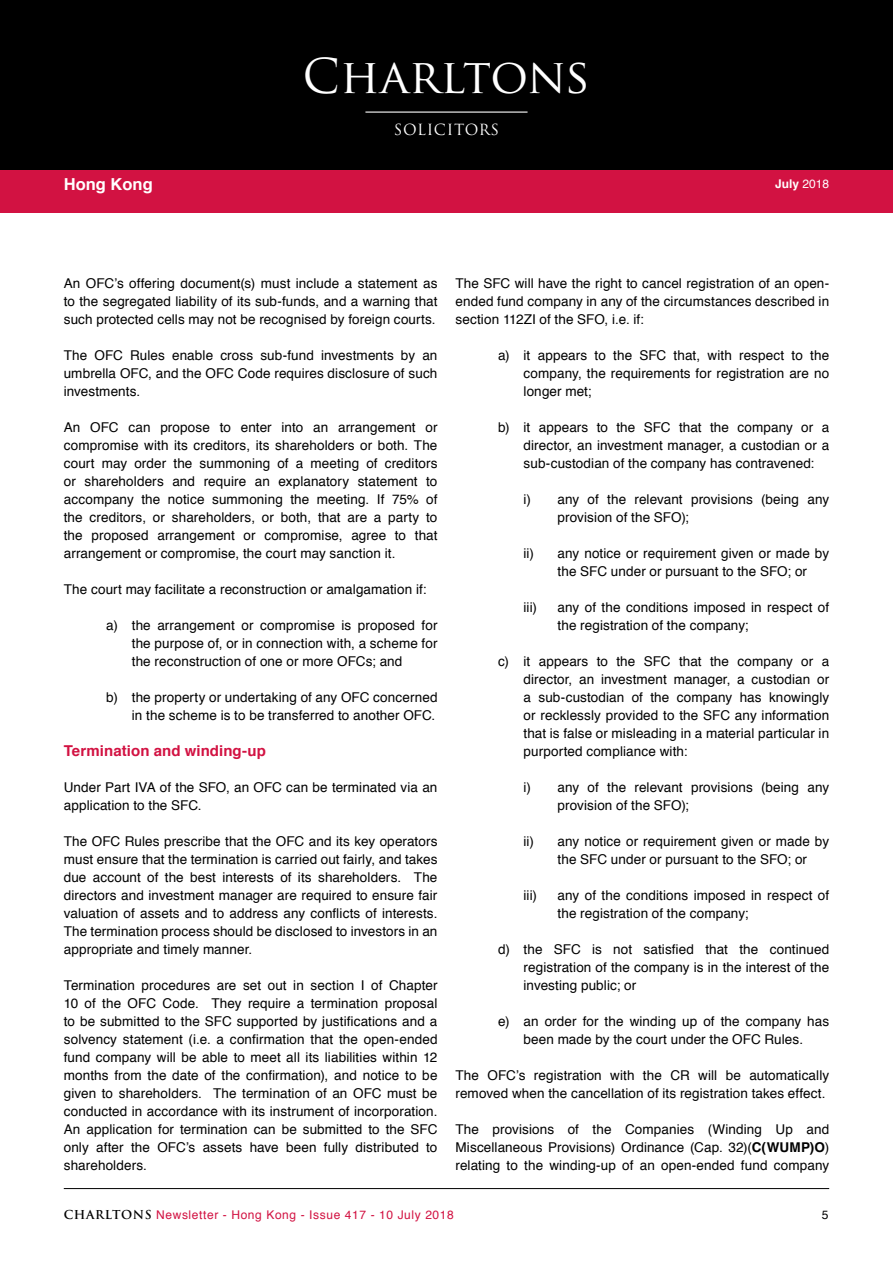
<style>
.page{position:relative;width:893px;height:1263px;background:#fff}
.page>*{position:absolute;margin:0;border:0;box-sizing:border-box;transform-origin:0 0}
.t1{font:46.8px "Trajan Pro";color:#fff}
.t2{font:700 16.5px "Helvetica";color:#fff}
.t3{font:700 15px "Helvetica";letter-spacing:.005em;color:#d21242}
.t4{font:15px "Trajan Pro";letter-spacing:.04em;color:#fff}
.t5{font:13.5px/18px "Helvetica";letter-spacing:.01em;color:#000;text-align:justify}
.t6{font:12px "Helvetica";letter-spacing:.05em;color:#d21242}
.t7{font:700 12px "Helvetica";color:#fff}
.t8{font:12px "Helvetica";color:#000}
.s1{font-weight:400}
.s2{font-weight:700}
.s3{font-family:"Trajan Pro";font-weight:700;color:#000}
</style>
<div class="page">
<div style="left:0;top:194px;width:893px;height:19px;background:#d21242"></div>
<hr style="left:64px;top:1188px;width:765px;height:1px;background:#000">
<div style="left:0;top:0;width:893px;height:170px;background:#000"></div>
<div style="left:0;top:170px;width:893px;height:32px;background:#d21242"></div>
<hr style="left:365px;top:112px;width:162px;height:1px;background:#fff">
<p class="t2" style="left:64px;top:171px;width:90px">Hong Kong</p>
<h1 class="t1" style="left:303px;top:47px;width:289px">Charltons</h1>
<p class="t4" style="left:394px;top:120px;width:107px">SOLICITORS</p>
<p class="t7" style="left:775px;top:174px;width:56px">July <span class="s1">2018</span></p>
<p class="t5" style="left:64px;top:275px;width:375px">An OFC’s offering document(s) must include a statement as to the segregated liability of its sub-funds, and a warning that such protected cells may not be recognised by foreign courts.</p>
<p class="t5" style="left:64px;top:347px;width:375px">The OFC Rules enable cross sub-fund investments by an umbrella OFC, and the OFC Code requires disclosure of such investments.</p>
<p class="t5" style="left:64px;top:419px;width:375px">An OFC can propose to enter into an arrangement or compromise with its creditors, its shareholders or both. The court may order the summoning of a meeting of creditors or shareholders and require an explanatory statement to accompany the notice summoning the meeting. If 75% of the creditors, or shareholders, or both, that are a party to the proposed arrangement or compromise, agree to that arrangement or compromise, the court may sanction it.</p>
<p class="t5" style="left:64px;top:581px;width:364px">The court may facilitate a reconstruction or amalgamation if:</p>
<p class="t5" style="left:132px;top:617px;width:307px;text-indent:-26px">a) the arrangement or compromise is proposed for the purpose of, or in connection with, a scheme for the reconstruction of one or more OFCs; and</p>
<p class="t5" style="left:106px;top:689px;width:333px;text-align:right">b) the property or undertaking of any OFC concerned in the scheme is to be transferred to another OFC.</p>
<p class="t3" style="left:64px;top:739px;width:204px">Termination and winding-up</p>
<p class="t5" style="left:64px;top:779px;width:375px">Under Part IVA of the SFO, an OFC can be terminated via an application to the SFC.</p>
<p class="t5" style="left:64px;top:833px;width:375px">The OFC Rules prescribe that the OFC and its key operators must ensure that the termination is carried out fairly, and takes due account of the best interests of its shareholders. The directors and investment manager are required to ensure fair valuation of assets and to address any conflicts of interests.<br>The termination process should be disclosed to investors in an appropriate and timely manner.</p>
<p class="t5" style="left:64px;top:977px;width:375px">Termination procedures are set out in section I of Chapter 10 of the OFC Code. They require a termination proposal to be submitted to the SFC supported by justifications and a solvency statement (i.e. a confirmation that the open-ended fund company will be able to meet all its liabilities within 12 months from the date of the confirmation), and notice to be given to shareholders. The termination of an OFC must be conducted in accordance with its instrument of incorporation.<br>An application for termination can be submitted to the SFC only after the OFC’s assets have been fully distributed to shareholders.</p>
<p class="t5" style="left:455px;top:275px;width:375px">The SFC will have the right to cancel registration of an open&shy;ended fund company in any of the circumstances described in section 112ZI of the SFO, i.e. if:</p>
<p class="t5" style="left:523px;top:347px;width:307px;text-indent:-26px">a) it appears to the SFC that, with respect to the company, the requirements for registration are no longer met;</p>
<p class="t5" style="left:523px;top:419px;width:307px;text-indent:-26px">b) it appears to the SFC that the company or a director, an investment manager, a custodian or a sub-custodian of the company has contravened:</p>
<p class="t5" style="left:558px;top:491px;width:273px;text-indent:-34px">i) any of the relevant provisions (being any provision of the SFO);</p>
<p class="t5" style="left:558px;top:545px;width:273px;text-indent:-34px">ii) any notice or requirement given or made by the SFC under or pursuant to the SFO; or</p>
<p class="t5" style="left:523px;top:599px;width:15px">iii)</p>
<p class="t5" style="left:558px;top:599px;width:273px">any of the conditions imposed in respect of the registration of the company;</p>
<p class="t5" style="left:523px;top:653px;width:307px;text-indent:-26px">c) it appears to the SFC that the company or a director, an investment manager, a custodian or a sub-custodian of the company has knowingly or recklessly provided to the SFC any information that is false or misleading in a material particular in purported compliance with:</p>
<p class="t5" style="left:558px;top:779px;width:273px;text-indent:-34px">i) any of the relevant provisions (being any provision of the SFO);</p>
<p class="t5" style="left:558px;top:833px;width:273px;text-indent:-34px">ii) any notice or requirement given or made by the SFC under or pursuant to the SFO; or</p>
<p class="t5" style="left:523px;top:887px;width:15px">iii)</p>
<p class="t5" style="left:558px;top:887px;width:273px">any of the conditions imposed in respect of the registration of the company;</p>
<p class="t5" style="left:523px;top:941px;width:307px;text-indent:-26px">d) the SFC is not satisfied that the continued registration of the company is in the interest of the investing public; or</p>
<p class="t5" style="left:498px;top:1013px;width:333px;text-align:center">e) an order for the winding up of the company has been made by the court under the OFC Rules.</p>
<p class="t5" style="left:455px;top:1067px;width:375px">The OFC’s registration with the CR will be automatically removed when the cancellation of its registration takes effect.</p>
<p class="t5" style="left:455px;top:1121px;width:375px">The provisions of the Companies (Winding Up and Miscellaneous Provisions) Ordinance (Cap. 32)(<span class="s2">C(WUMP)O</span>) relating to the winding-up of an open-ended fund company</p>
<p class="t6" style="left:64px;top:1206px;width:392px"><span class="s3">CHARLTONS</span> Newsletter - Hong Kong - Issue 417 - 10 July 2018</p>
<p class="t8" style="left:822px;top:1206px;width:8px">5</p>
</div>
